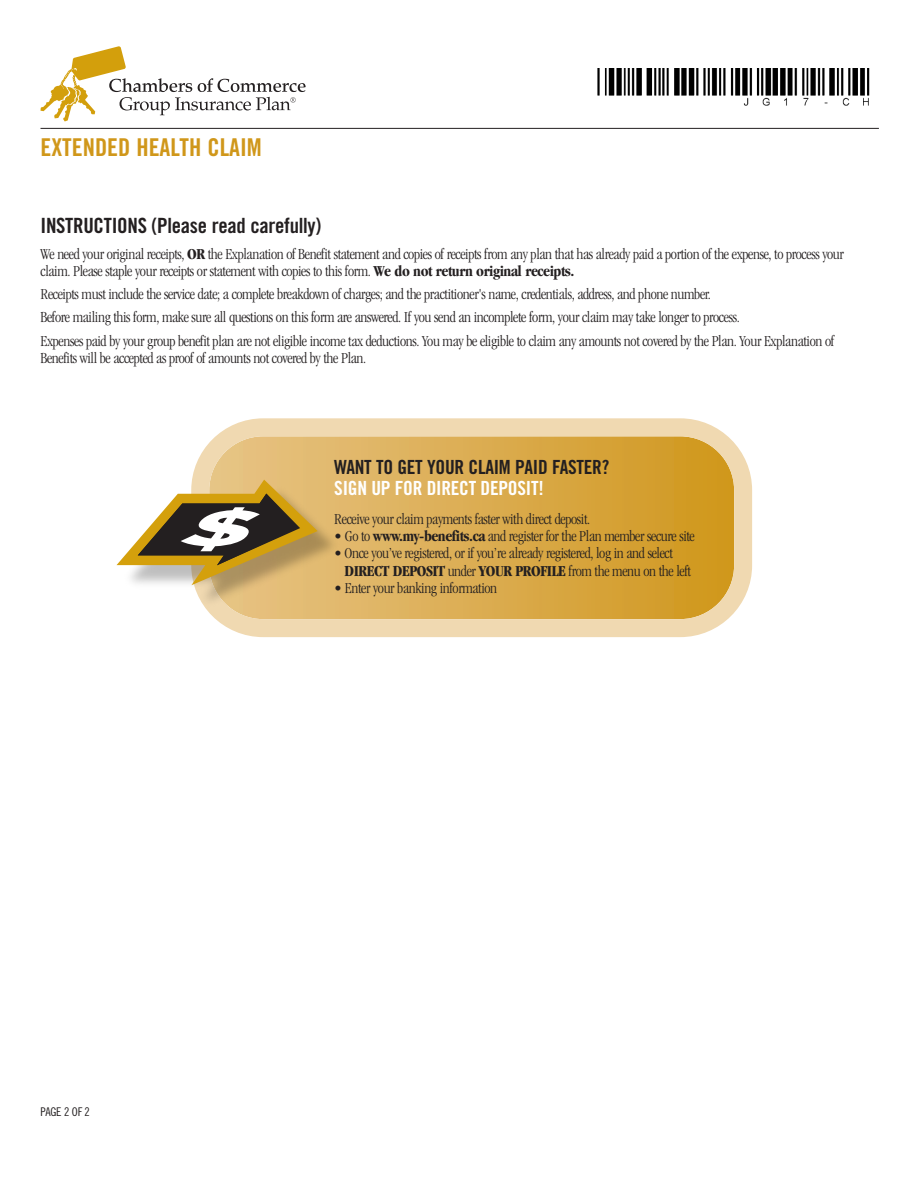
<style>
.page{position:relative;width:918px;height:1188px;background:#fff}
.page>*{position:absolute;margin:0;border:0;box-sizing:border-box;transform-origin:0 0}
.t1{font:24.6px "Trade Gothic Bold Cond Twenty";color:#d0971a}
.t2{font:21px "Trade Gothic Bold Cond Twenty";letter-spacing:-.015em;color:#231f20}
.t3{font:19.5px "Trade Gothic Bold Cond Twenty";letter-spacing:-.015em;color:#231f20}
.t4{font:19.5px "Trade Gothic Bold Cond Twenty";letter-spacing:-.015em;color:#fff}
.t5{font:300 condensed 15.75px/17.2px "Garamond";letter-spacing:-.025em;color:#231f20}
.t6{font:12px "Trade Gothic Cond Eighteen";letter-spacing:-.02em;color:#231f20}
.s1{font-weight:700}
</style>
<div class="page">
<svg style="left:194px;top:418px;width:558px;height:219px;background:#dfb665"></svg>
<hr style="left:40px;top:128px;width:839px;height:1px;background:#231f20">
<svg style="left:41px;top:46px;width:265px;height:75px"></svg>
<img style="left:598px;top:69px;width:272px;height:37px">
<img style="left:191px;top:470px;width:184px;height:154px">
<svg style="left:117px;top:480px;width:201px;height:105px"></svg>
<h1 class="t1" style="left:40px;top:139px;width:223px">EXTENDED HEALTH CLAIM</h1>
<h2 class="t2" style="left:40px;top:217px;width:282px">INSTRUCTIONS (Please read carefully)</h2>
<p class="t5" style="left:40px;top:246px;width:805px">We need your original receipts, <span class="s1">OR</span> the Explanation of Benefit statement and copies of receipts from any plan that has already paid a portion of the expense, to process your claim. Please staple your receipts or statement with copies to this form. <span class="s1">We do not return original receipts.</span></p>
<p class="t5" style="left:41px;top:284px;width:795px;line-height:23.2px">Receipts must include the service date; a complete breakdown of charges; and the practitioner's name, credentials, address, and phone number.<br>Before mailing this form, make sure all questions on this form are answered. If you send an incomplete form, your claim may take longer to process.<br>Expenses paid by your group benefit plan are not eligible income tax deductions. You may be eligible to claim any amounts not covered by the Plan. Your Explanation of</p>
<p class="t5" style="left:41px;top:350px;width:327px">Benefits will be accepted as proof of amounts not covered by the Plan.</p>
<p class="t6" style="left:40px;top:1107px;width:51px">PAGE 2 OF 2</p>
<p class="t3" style="left:334px;top:459px;width:277px">WANT TO GET YOUR CLAIM PAID FASTER?</p>
<p class="t4" style="left:334px;top:480px;width:211px">SIGN UP FOR DIRECT DEPOSIT!</p>
<p class="t5" style="left:334px;top:511px;width:257px">Receive your claim payments faster with direct deposit.</p>
<p class="t5" style="left:334px;top:529px;width:362px">• Go to <span class="s1">www.my-benefits.ca</span> and register for the Plan member secure site</p>
<p class="t5" style="left:345px;top:546px;width:348px;text-indent:-10px">• Once you’ve registered, or if you’re already registered, log in and select<br><span class="s1">DIRECT DEPOSIT</span> under <span class="s1">YOUR PROFILE</span> from the menu on the left</p>
<p class="t5" style="left:334px;top:580px;width:164px">• Enter your banking information</p>
</div>
